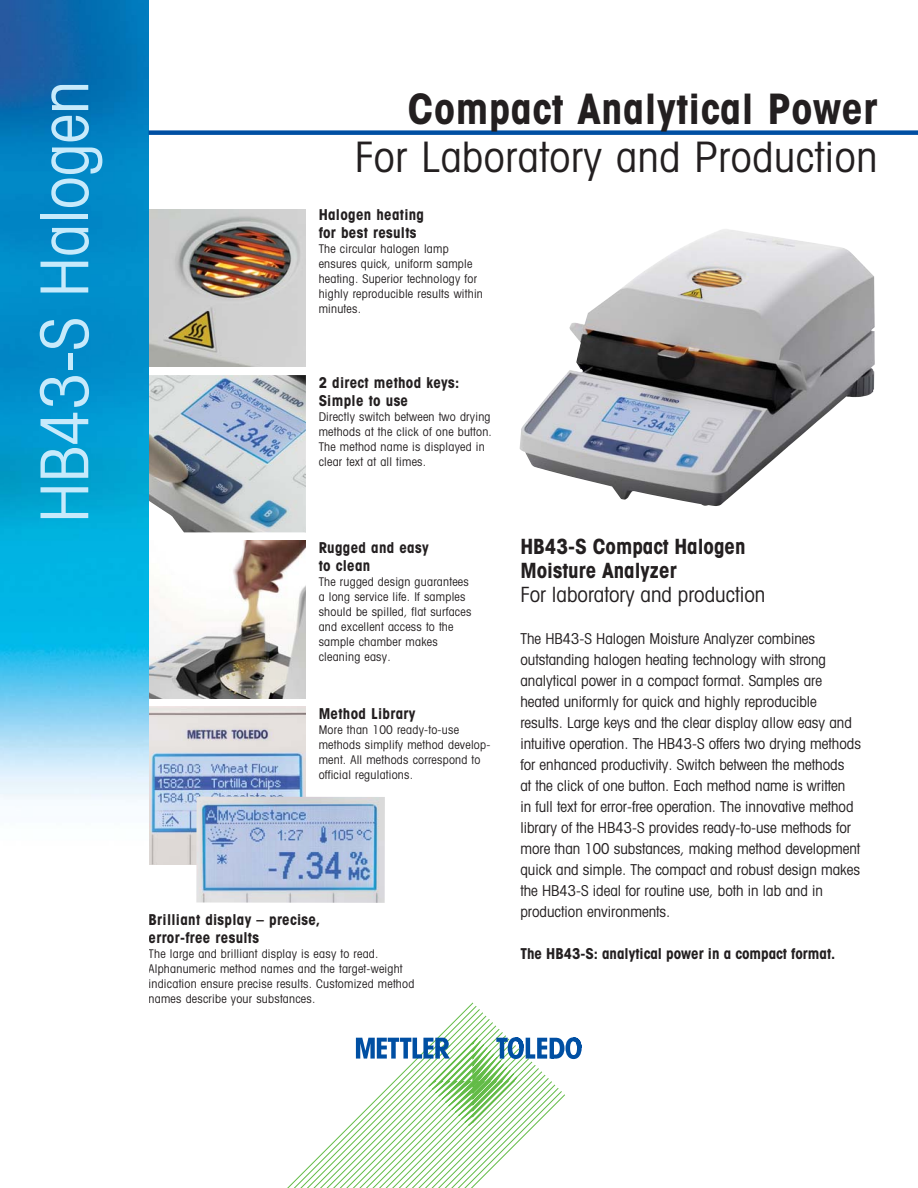
<style>
.page{position:relative;width:918px;height:1188px;background:#fff}
.page>*{position:absolute;margin:0;border:0;box-sizing:border-box;transform-origin:0 0}
.t1{font:condensed 66px "Avant Garde Com";color:#c7eafb}
.t2{font:condensed 42px "Avant Garde";letter-spacing:.015em;color:#231f20}
.t3{font:700 condensed 42px "Avant Garde";letter-spacing:.015em;color:#231f20}
.t4{font:700 condensed 21px/24px "Avant Garde";color:#231f20}
.t5{font:condensed 21px "Avant Garde";color:#231f20}
.t6{font:condensed 15px/21px "Avant Garde";color:#231f20}
.t7{font:700 condensed 15px/18px "Avant Garde";letter-spacing:.02em;color:#231f20}
.t8{font:700 condensed 15px "Avant Garde";color:#231f20}
.t9{font:condensed 12px/15px "Avant Garde";letter-spacing:.02em;color:#231f20}
</style>
<div class="page">
<svg style="left:287px;top:1002px;width:194px;height:186px"></svg>
<svg style="left:327px;top:1018px;width:255px;height:170px"></svg>
<img style="left:149px;top:209px;width:157px;height:158px">
<img style="left:149px;top:375px;width:157px;height:157px">
<img style="left:149px;top:541px;width:157px;height:157px">
<img style="left:149px;top:707px;width:157px;height:157px">
<img style="left:196px;top:797px;width:189px;height:106px">
<img style="left:520px;top:229px;width:355px;height:277px">
<img style="left:0;top:0;width:149px;height:802px">
<div style="left:149px;top:130px;width:769px;height:5px;background:#004fa3"></div>
<h1 class="t1" style="left:27px;top:523px;width:443px;rotate:-90deg">HB43-S Halogen</h1>
<h2 class="t3" style="left:408px;top:94px;width:471px">Compact Analytical Power</h2>
<h2 class="t2" style="left:355px;top:142px;width:524px">For Laboratory and Production</h2>
<p class="t7" style="left:319px;top:207px;width:107px">Halogen heating for best results</p>
<p class="t9" style="left:319px;top:242px;width:166px">The circular halogen lamp ensures quick, uniform sample heating. Superior technology for highly reproducible results within minutes.</p>
<p class="t7" style="left:319px;top:374px;width:142px">2 direct method keys:<br>Simple to use</p>
<p class="t9" style="left:319px;top:410px;width:175px">Directly switch between two drying methods at the click of one button.<br>The method name is displayed in clear text at all times.</p>
<p class="t7" style="left:319px;top:540px;width:112px">Rugged and easy to clean</p>
<p class="t9" style="left:319px;top:576px;width:154px">The rugged design guarantees a long service life. If samples should be spilled, flat surfaces and excellent access to the sample chamber makes cleaning easy.</p>
<p class="t7" style="left:319px;top:706px;width:98px">Method Library</p>
<p class="t9" style="left:319px;top:724px;width:173px">More than 100 ready-to-use methods simplify method develop&shy;ment. All methods correspond to official regulations.</p>
<p class="t7" style="left:149px;top:912px;width:173px">Brilliant display – precise, error-free results</p>
<p class="t9" style="left:149px;top:947px;width:267px">The large and brilliant display is easy to read.<br>Alphanumeric method names and the target-weight indication ensure precise results. Customized method names describe your substances.</p>
<h3 class="t4" style="left:520px;top:536px;width:227px">HB43-S Compact Halogen<br>Moisture Analyzer</h3>
<h3 class="t5" style="left:520px;top:587px;width:246px">For laboratory and production</h3>
<p class="t6" style="left:520px;top:630px;width:342px">The HB43-S Halogen Moisture Analyzer combines outstanding halogen heating technology with strong analytical power in a compact format. Samples are heated uniformly for quick and highly reproducible results. Large keys and the clear display allow easy and intuitive operation. The HB43-S offers two drying methods for enhanced productivity. Switch between the methods<br>at the click of one button. Each method name is written<br>in full text for error-free operation. The innovative method library of the HB43-S provides ready-to-use methods for more than 100 substances, making method development quick and simple. The compact and robust design makes the HB43-S ideal for routine use, both in lab and in production environments.</p>
<p class="t8" style="left:520px;top:948px;width:317px">The HB43-S: analytical power in a compact format.</p>
</div>
